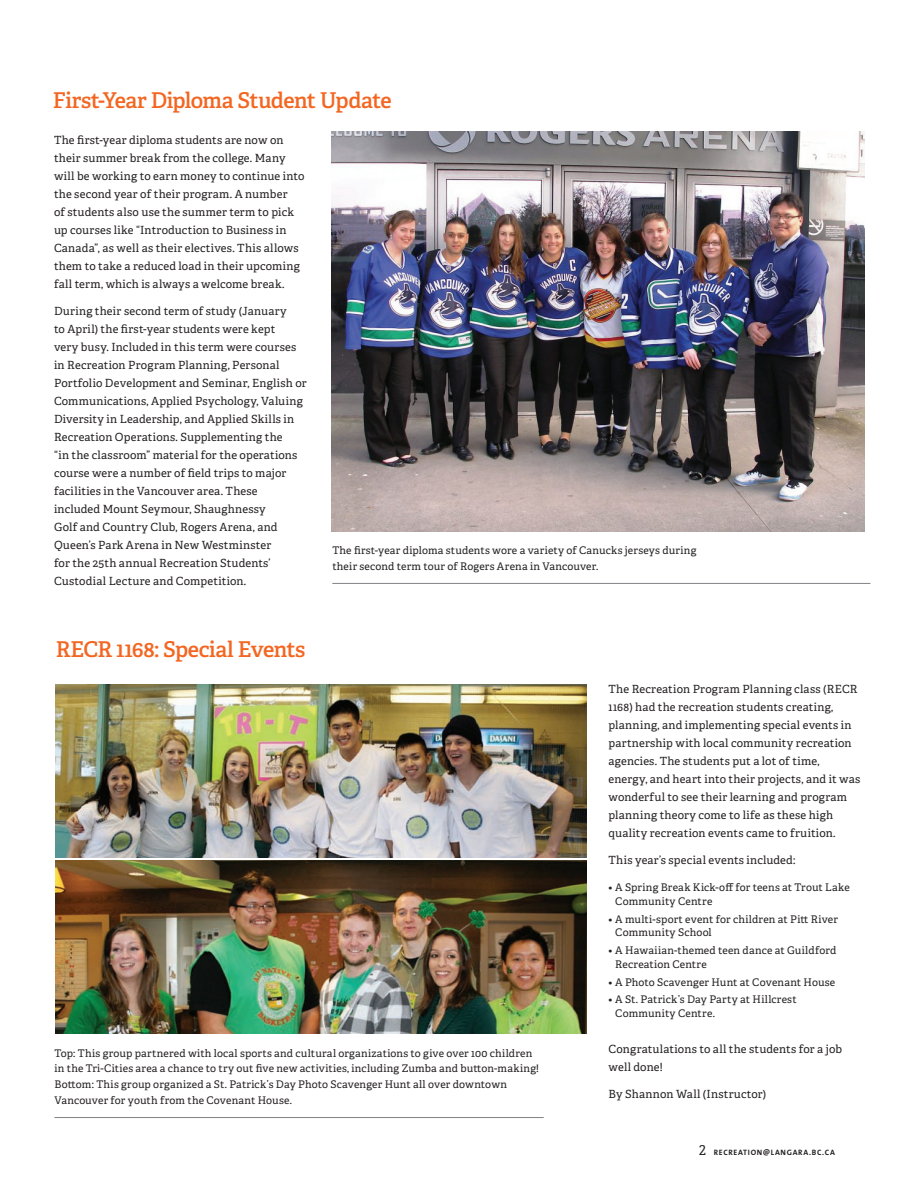
<style>
.page{position:relative;width:918px;height:1188px;background:#fff}
.page>*{position:absolute;margin:0;border:0;box-sizing:border-box;transform-origin:0 0}
.t1{font:600 21.75px "Adelle";letter-spacing:-.03em;color:#f36621}
.t2{font:11.25px/18px "Adelle";letter-spacing:.015em;color:#231f20}
.t3{font:10.5px/15.8px "Adelle";letter-spacing:.015em;color:#231f20}
.t4{font:700 7.8px "The Sans Os F";letter-spacing:.09em;color:#231f20}
.s1{font-family:"Adelle";font-weight:400;font-size:13.5px}
</style>
<div class="page">
<img style="left:331px;top:132px;width:533px;height:399px">
<hr style="left:332px;top:583px;width:538px;height:1px;background:#808285">
<hr style="left:54px;top:1117px;width:490px;height:1px;background:#808285">
<img style="left:55px;top:861px;width:532px;height:173px">
<img style="left:56px;top:684px;width:531px;height:173px">
<h1 class="t1" style="left:53px;top:87px;width:340px">First-Year Diploma Student Update</h1>
<p class="t2" style="left:54px;top:131px;width:252px">The first-year diploma students are now on their summer break from the college. Many will be working to earn money to continue into the second year of their program. A number<br>of students also use the summer term to pick up courses like “Introduction to Business in Canada”, as well as their electives. This allows them to take a reduced load in their upcoming fall term, which is always a welcome break.</p>
<p class="t2" style="left:54px;top:302px;width:254px">During their second term of study (January<br>to April) the first-year students were kept<br>very busy. Included in this term were courses in Recreation Program Planning, Personal Portfolio Development and Seminar, English or Communications, Applied Psychology, Valuing Diversity in Leadership, and Applied Skills in Recreation Operations. Supplementing the<br>“in the classroom” material for the operations course were a number of field trips to major facilities in the Vancouver area. These included Mount Seymour, Shaughnessy<br>Golf and Country Club, Rogers Arena, and Queen’s Park Arena in New Westminster<br>for the 25th annual Recreation Students’ Custodial Lecture and Competition.</p>
<h1 class="t1" style="left:56px;top:636px;width:251px">RECR 1168: Special Events</h1>
<p class="t3" style="left:332px;top:543px;width:366px">The first-year diploma students wore a variety of Canucks jerseys during their second term tour of Rogers Arena in Vancouver.</p>
<p class="t3" style="left:54px;top:1045px;width:486px">Top: This group partnered with local sports and cultural organizations to give over 100 children in the Tri-Cities area a chance to try out five new activities, including Zumba and button-making!<br>Bottom: This group organized a St. Patrick’s Day Photo Scavenger Hunt all over downtown Vancouver for youth from the Covenant House.</p>
<p class="t2" style="left:609px;top:680px;width:253px">The Recreation Program Planning class (RECR 1168) had the recreation students creating, planning, and implementing special events in partnership with local community recreation agencies. The students put a lot of time, energy, and heart into their projects, and it was wonderful to see their learning and program planning theory come to life as these high quality recreation events came to fruition.</p>
<p class="t2" style="left:609px;top:851px;width:189px">This year’s special events included:</p>
<p class="t3" style="left:615px;top:881px;width:236px;line-height:13.5px;text-indent:-7px">• A Spring Break Kick-off for teens at Trout Lake<br>Community Centre</p>
<p class="t3" style="left:615px;top:912px;width:224px;line-height:13.5px;text-indent:-7px">• A multi-sport event for children at Pitt River<br>Community School</p>
<p class="t3" style="left:615px;top:944px;width:223px;line-height:13.5px;text-indent:-7px">• A Hawaiian-themed teen dance at Guildford<br>Recreation Centre</p>
<p class="t3" style="left:609px;top:974px;width:228px">• A Photo Scavenger Hunt at Covenant House</p>
<p class="t3" style="left:615px;top:993px;width:183px;line-height:13.5px;text-indent:-7px">• A St. Patrick’s Day Party at Hillcrest<br>Community Centre.</p>
<p class="t2" style="left:609px;top:1040px;width:235px">Congratulations to all the students for a job well done!</p>
<p class="t2" style="left:609px;top:1085px;width:159px">By Shannon Wall (Instructor)</p>
<p class="t4" style="left:699px;top:1148px;width:137px"><span class="s1">2</span> RECREATION@LANGARA.BC.CA</p>
</div>
